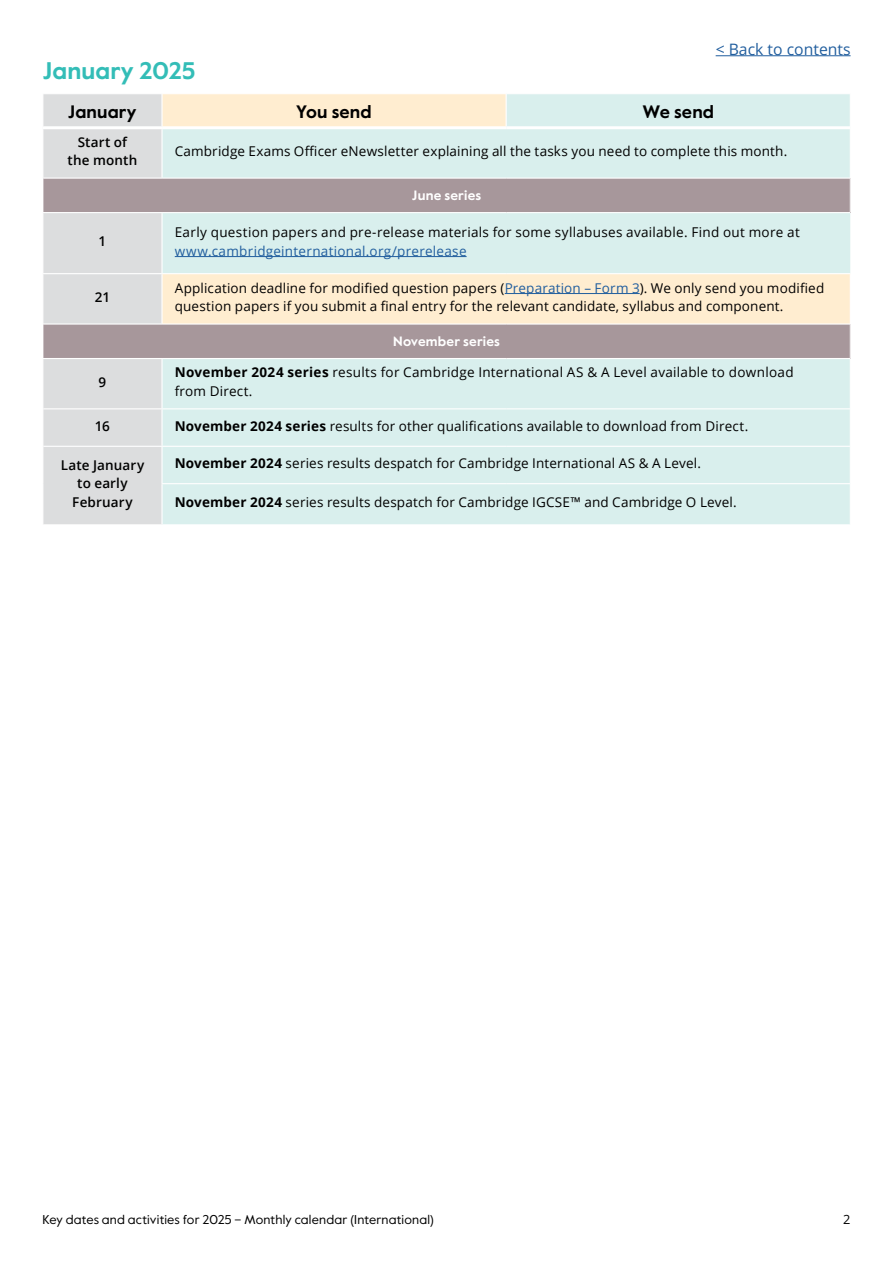
<style>
.page{position:relative;width:893px;height:1263px;background:#fff}
.page>*{position:absolute;margin:0;border:0;box-sizing:border-box;transform-origin:0 0}
.H2_Monthly_diary_heading_Blue{font:700 24px "Value Sans Pro";letter-spacing:.005em;color:#33bdb7}
.P_Monthly_diary_send_row{font:700 18px "Value Sans Pro";letter-spacing:.01em;color:#000}
.P_Monthly_diary_header_row{font:700 18px "Value Sans Pro";letter-spacing:.005em;color:#000}
.t1{font:15.75px "Open Sans";color:#215e9e}
.P_Body_text{font:13.5px/18.8px "Open Sans";letter-spacing:.015em;color:#000}
.P_Dates{font:600 13.5px/18.8px "Open Sans";letter-spacing:.01em;color:#000;text-align:center}
.P_Monthly_diary_heading_White{font:700 13.5px "Value Sans Pro";letter-spacing:.015em;color:#fff}
.t2{font:12.75px "Value Sans Pro";letter-spacing:.015em;color:#000}
.t3{font:12.75px "Open Sans";color:#000}
.s1{color:#215e9e}
.s2{font-weight:700}
</style>
<div class="page">
<hr style="left:716px;top:55px;width:135px;height:1px;background:#215e9e">
<svg style="left:163px;top:94px;width:687px;height:430px;fill:#d9efed"></svg>
<div style="left:43px;top:178px;width:807px;height:35px;background:#a7979b"></div>
<svg style="left:44px;top:94px;width:117px;height:430px"></svg>
<div style="left:43px;top:324px;width:807px;height:34px;background:#a7979b"></div>
<hr style="left:506px;top:94px;width:1px;height:32px;background:#fff">
<hr style="left:43px;top:212px;width:119px;height:1px;background:#fff">
<hr style="left:162px;top:212px;width:344px;height:1px;background:#fff">
<hr style="left:506px;top:212px;width:344px;height:1px;background:#fff">
<hr style="left:43px;top:273px;width:119px;height:1px;background:#fff">
<hr style="left:162px;top:273px;width:344px;height:1px;background:#fff">
<hr style="left:506px;top:273px;width:344px;height:1px;background:#fff">
<hr style="left:43px;top:323px;width:119px;height:2px;background:#fff">
<hr style="left:162px;top:323px;width:344px;height:2px;background:#fff">
<hr style="left:506px;top:323px;width:344px;height:2px;background:#fff">
<hr style="left:43px;top:358px;width:119px;height:1px;background:#fff">
<hr style="left:162px;top:358px;width:344px;height:1px;background:#fff">
<hr style="left:506px;top:358px;width:344px;height:1px;background:#fff">
<hr style="left:43px;top:408px;width:119px;height:1px;background:#fff">
<hr style="left:162px;top:408px;width:344px;height:1px;background:#fff">
<hr style="left:506px;top:408px;width:344px;height:1px;background:#fff">
<hr style="left:43px;top:446px;width:119px;height:1px;background:#fff">
<hr style="left:162px;top:446px;width:344px;height:1px;background:#fff">
<hr style="left:506px;top:446px;width:344px;height:1px;background:#fff">
<hr style="left:161px;top:483px;width:345px;height:1px;background:#fff">
<hr style="left:506px;top:483px;width:344px;height:1px;background:#fff">
<hr style="left:43px;top:126px;width:119px;height:3px;background:#fff">
<hr style="left:162px;top:126px;width:344px;height:3px;background:#fff">
<hr style="left:506px;top:126px;width:344px;height:3px;background:#fff">
<hr style="left:43px;top:178px;width:119px;height:1px;background:#fff">
<hr style="left:162px;top:178px;width:344px;height:1px;background:#fff">
<hr style="left:506px;top:178px;width:344px;height:1px;background:#fff">
<hr style="left:43px;top:179px;width:1px;height:33px;background:#fff">
<hr style="left:43px;top:324px;width:1px;height:34px;background:#fff">
<hr style="left:175px;top:256px;width:292px;height:1px;background:#215e9e">
<hr style="left:505px;top:293px;width:135px;height:1px;background:#215e9e">
<p class="t1" style="left:716px;top:38px;width:136px">&lt; Back to contents</p>
<h2 class="H2_Monthly_diary_heading_Blue" style="left:43px;top:56px;width:154px">January 2025</h2>
<p class="P_Monthly_diary_header_row" style="left:68px;top:100px;width:70px">January</p>
<p class="P_Monthly_diary_send_row" style="left:296px;top:100px;width:77px">You send</p>
<p class="P_Monthly_diary_send_row" style="left:643px;top:100px;width:73px">We send</p>
<p class="P_Dates" style="left:68px;top:132px;width:71px">Start of the month</p>
<p class="P_Body_text" style="left:175px;top:141px;width:614px">Cambridge Exams Officer eNewsletter explaining all the tasks you need to complete this month.</p>
<p class="P_Monthly_diary_heading_White" style="left:412px;top:187px;width:71px">June series</p>
<p class="P_Dates" style="left:99px;top:232px;width:9px">1</p>
<p class="P_Body_text" style="left:175px;top:222px;width:626px">Early question papers and pre-release materials for some syllabuses available. Find out more at <span class="s1">www.cambridgeinternational.org/prerelease</span></p>
<p class="P_Dates" style="left:95px;top:287px;width:17px">21</p>
<p class="P_Body_text" style="left:175px;top:278px;width:651px">Application deadline for modified question papers (<span class="s1">Preparation – Form 3</span>). We only send you modified question papers if you submit a final entry for the relevant candidate, syllabus and component.</p>
<p class="P_Monthly_diary_heading_White" style="left:393px;top:333px;width:108px">November series</p>
<p class="P_Dates" style="left:99px;top:372px;width:9px">9</p>
<p class="P_Body_text" style="left:175px;top:363px;width:620px"><span class="s2">November 2024 series</span> results for Cambridge International AS &amp; A Level available to download from Direct.</p>
<p class="P_Dates" style="left:95px;top:416px;width:17px">16</p>
<p class="P_Body_text" style="left:175px;top:416px;width:575px"><span class="s2">November 2024 series</span> results for other qualifications available to download from Direct.</p>
<p class="P_Dates" style="left:61px;top:455px;width:85px">Late January to early<br>February</p>
<p class="P_Body_text" style="left:175px;top:453px;width:528px"><span class="s2">November 2024</span> series results despatch for Cambridge International AS &amp; A Level.</p>
<p class="P_Body_text" style="left:175px;top:492px;width:563px"><span class="s2">November 2024</span> series results despatch for Cambridge IGCSE™ and Cambridge O Level.</p>
<p class="t2" style="left:43px;top:1212px;width:393px">Key dates and activities for 2025 – Monthly calendar (International)</p>
<p class="t3" style="left:843px;top:1211px;width:9px">2</p>
</div>
